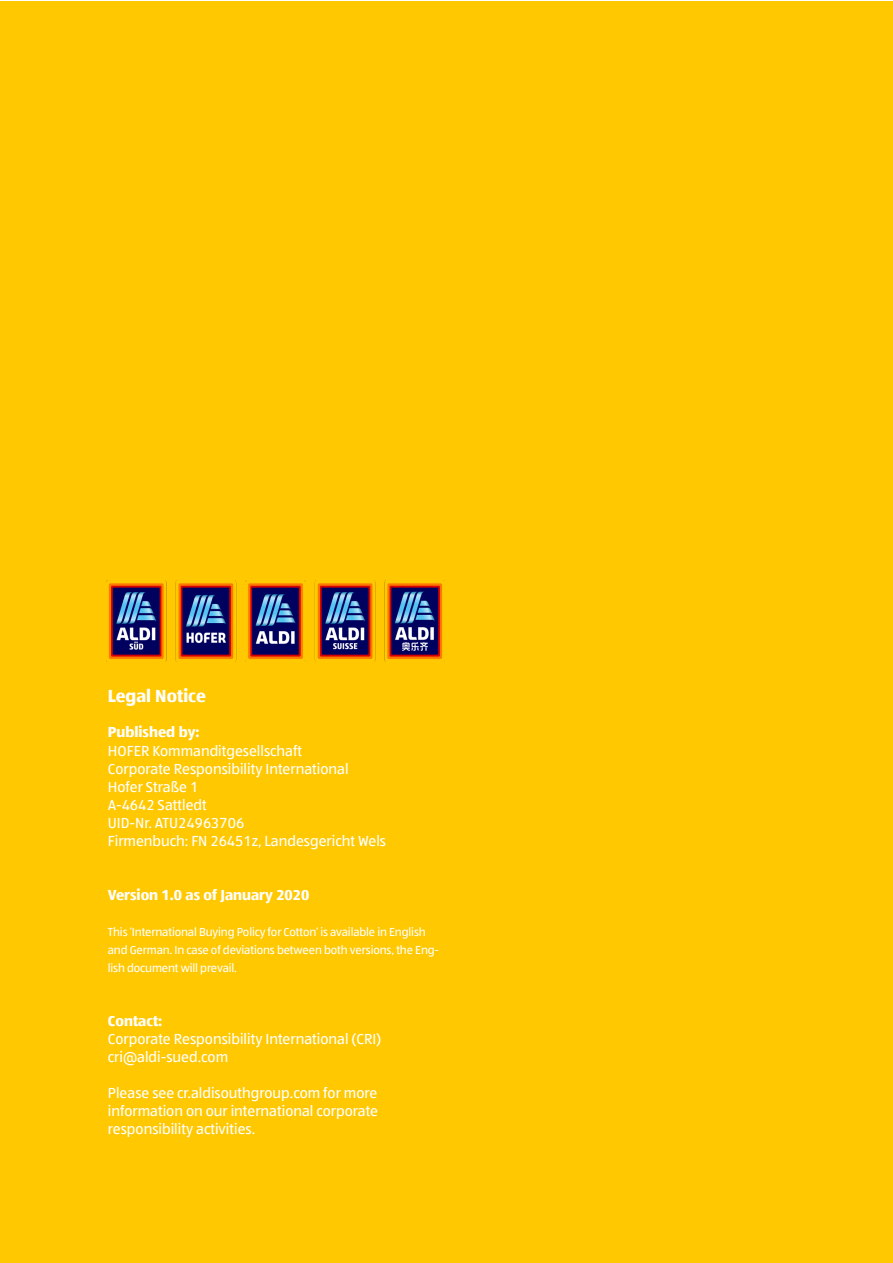
<style>
.page{position:relative;width:893px;height:1263px;background:#fff}
.page>*{position:absolute;margin:0;border:0;box-sizing:border-box;transform-origin:0 0}
.t1{font:700 18px "ALDISUED Office";color:#fff}
.t2{font:15px/18px "ALDISUED Office";color:#fff}
.t3{font:700 15px "ALDISUED Office";color:#fff}
.t4{font:12px/18px "ALDISUED Office";letter-spacing:-.01em;color:#fff}
</style>
<div class="page">
<div style="left:0;top:1px;width:893px;height:1262px;background:#ffc800"></div>
<img style="left:106px;top:580px;width:338px;height:81px">
<p class="t1" style="left:108px;top:684px;width:100px">Legal Notice</p>
<p class="t3" style="left:108px;top:722px;width:93px">Published by:</p>
<p class="t2" style="left:108px;top:741px;width:280px">HOFER Kommanditgesellschaft<br>Corporate Responsibility International<br>Hofer Straße 1<br>A-4642 Sattledt<br>UID-Nr. ATU24963706<br>Firmenbuch: FN 26451z, Landesgericht Wels</p>
<p class="t3" style="left:108px;top:885px;width:203px">Version 1.0 as of January 2020</p>
<p class="t4" style="left:108px;top:923px;width:333px">This ‘International Buying Policy for Cotton‘ is available in English and German. In case of deviations between both versions, the Eng&shy;lish document will prevail.</p>
<p class="t3" style="left:108px;top:1011px;width:56px">Contact:</p>
<p class="t2" style="left:108px;top:1029px;width:275px">Corporate Responsibility International (CRI) cri@aldi-sued.com</p>
<p class="t2" style="left:108px;top:1083px;width:272px;text-align:justify">Please see cr.aldisouthgroup.com for more information on our international corporate responsibility activities.</p>
</div>
